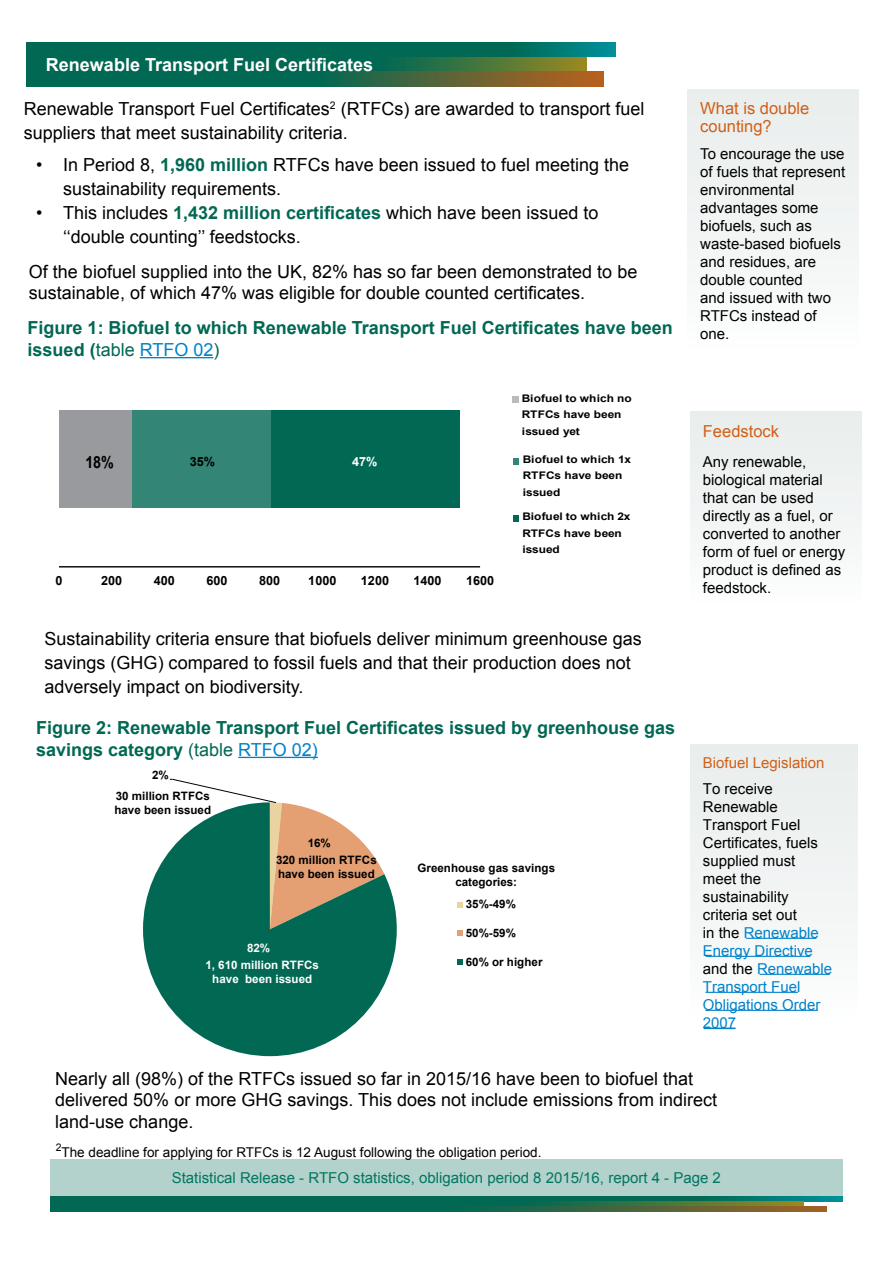
<style>
.page{position:relative;width:893px;height:1263px;background:#fff}
.page>*{position:absolute;margin:0;border:0;box-sizing:border-box;transform-origin:0 0}
.Paragraph_Style_1{font:18px/24px "Arial";color:#000}
.t1{font:700 18px/21.6px "Arial";color:#006853}
.t2{font:700 18px "Arial";color:#fff}
.t3{font:700 16.65px "Arial";color:#000;scale:.86 1}
.Contents{font:16.5px/18px "Arial";color:#d25f15}
.Contents-2{font:15px/18px "Arial";color:#000}
.Paragraph_Style_1-2{font:15px/18px "Arial";color:#000}
.t4{font:15px "Arial";color:#007662}
.t5{font:15px "Arial";color:#d25f15}
.t6{font:13.5px "Arial";color:#000}
.t7{font:700 12.6px "Arial";color:#000}
.t8{font:700 12.6px "Arial";color:#fff}
.t9{font:700 11.55px/14px "Arial";color:#000}
.t10{font:700 11.55px/14px "Arial";color:#fff;text-align:center}
.t11{font:700 10.5px/16.5px "Arial";color:#000;scale:1.13 1}
.s1{font-weight:700;color:#006853}
.s2{font-weight:400}
.s3{font-weight:400;color:#0082ca}
.s4{color:#0082ca}
</style>
<div class="page">
<div style="left:50px;top:1160px;width:792px;height:36px;background:#b3d2cb"></div>
<svg style="left:50px;top:1196px;width:792px;height:5px;background:#006b59"></svg>
<svg style="left:50px;top:1201px;width:753px;height:5px;background:#1b6d4a"></svg>
<svg style="left:50px;top:1206px;width:777px;height:6px;background:#256647"></svg>
<svg style="left:27px;top:57px;width:559px;height:15px;background:#1c6d49"></svg>
<svg style="left:27px;top:43px;width:588px;height:14px;background:#006b59"></svg>
<svg style="left:27px;top:72px;width:577px;height:14px;background:#306544"></svg>
<div style="left:687px;top:89px;width:172px;height:266px;background:#f1f4f4"></div>
<div style="left:690px;top:412px;width:171px;height:195px;background:#f1f4f4"></div>
<div style="left:59px;top:410px;width:73px;height:97px;background:#989a9d"></div>
<div style="left:132px;top:410px;width:139px;height:97px;background:#338675"></div>
<div style="left:271px;top:410px;width:189px;height:97px;background:#006853"></div>
<hr style="left:59px;top:566px;width:421px;height:1px;background:#000">
<div style="left:512px;top:396px;width:7px;height:7px;background:#bbbbbd"></div>
<svg style="left:513px;top:458px;width:6px;height:6px"></svg>
<div style="left:513px;top:515px;width:6px;height:7px;background:#006853"></div>
<div style="left:690px;top:744px;width:167px;height:279px;background:#f1f4f4"></div>
<svg style="left:143px;top:851px;width:254px;height:205px;fill:#006853"></svg>
<svg style="left:170px;top:779px;width:214px;height:150px"></svg>
<svg style="left:457px;top:902px;width:6px;height:6px"></svg>
<svg style="left:457px;top:930px;width:6px;height:6px"></svg>
<svg style="left:457px;top:959px;width:6px;height:6px"></svg>
<hr style="left:704px;top:1028px;width:31px;height:1px;background:#0082ca">
<hr style="left:705px;top:1010px;width:113px;height:1px;background:#0082ca">
<hr style="left:705px;top:992px;width:93px;height:1px;background:#0082ca">
<hr style="left:759px;top:974px;width:71px;height:1px;background:#0082ca">
<hr style="left:705px;top:956px;width:105px;height:1px;background:#0082ca">
<hr style="left:746px;top:938px;width:70px;height:1px;background:#0082ca">
<hr style="left:238px;top:757px;width:80px;height:1px;background:#0082ca">
<hr style="left:140px;top:357px;width:73px;height:1px;background:#0082ca">
<p class="t2" style="left:46px;top:53px;width:329px">Renewable Transport Fuel Certificates</p>
<p class="Paragraph_Style_1" style="left:24px;top:97px;width:622px">Renewable Transport Fuel Certificates<sup>2</sup> (RTFCs) are awarded to transport fuel suppliers that meet sustainability criteria.</p>
<p class="Paragraph_Style_1" style="left:63px;top:153px;width:567px;text-indent:-27px">• In Period 8, <span class="s1">1,960 million</span> RTFCs have been issued to fuel meeting the sustainability requirements.</p>
<p class="Paragraph_Style_1" style="left:63px;top:201px;width:537px;text-indent:-27px">• This includes <span class="s1">1,432 million certificates</span> which have been issued to ‘‘double counting’’ feedstocks.</p>
<p class="Paragraph_Style_1" style="left:29px;top:261px;width:610px;line-height:21px">Of the biofuel supplied into the UK, 82% has so far been demonstrated to be sustainable, of which 47% was eligible for double counted certificates.</p>
<p class="t1" style="left:28px;top:318px;width:647px">Figure 1: Biofuel to which Renewable Transport Fuel Certificates have been issued (<span class="s2">table</span> <span class="s3">RTFO 02</span><span class="s2">)</span></p>
<p class="t3" style="left:85px;top:451px;width:35px">18%</p>
<p class="t7" style="left:190px;top:453px;width:27px">35%</p>
<p class="t8" style="left:352px;top:453px;width:27px">47%</p>
<p class="t7" style="left:56px;top:572px;width:9px">0</p>
<p class="t7" style="left:101px;top:572px;width:23px">200</p>
<p class="t7" style="left:154px;top:572px;width:23px">400</p>
<p class="t7" style="left:207px;top:572px;width:23px">600</p>
<p class="t7" style="left:259px;top:572px;width:23px">800</p>
<p class="t7" style="left:308px;top:572px;width:30px">1000</p>
<p class="t7" style="left:361px;top:572px;width:30px">1200</p>
<p class="t7" style="left:414px;top:572px;width:30px">1400</p>
<p class="t7" style="left:466px;top:572px;width:30px">1600</p>
<p class="t11" style="left:522px;top:390px;width:99px">Biofuel to which no<br>RTFCs have been issued yet</p>
<p class="t11" style="left:523px;top:451px;width:97px">Biofuel to which 1x<br>RTFCs have been issued</p>
<p class="t11" style="left:522px;top:509px;width:97px">Biofuel to which 2x<br>RTFCs have been issued</p>
<p class="Paragraph_Style_1" style="left:45px;top:626px;width:599px">Sustainability criteria ensure that biofuels deliver minimum greenhouse gas savings (GHG) compared to fossil fuels and that their production does not adversely impact on biodiversity.</p>
<p class="t1" style="left:36px;top:717px;width:641px">Figure 2: Renewable Transport Fuel Certificates issued by greenhouse gas savings category <span class="s2">(table</span> <span class="s3">RTFO 02)</span></p>
<p class="t9" style="left:152px;top:768px;width:18px">2%</p>
<p class="t9" style="left:114px;top:789px;width:98px">30 million RTFCs have been issued</p>
<p class="t9" style="left:308px;top:837px;width:25px">16%</p>
<p class="t9" style="left:276px;top:853px;width:102px">320 million RTFCs have been issued</p>
<p class="t10" style="left:247px;top:941px;width:25px">82%</p>
<p class="t10" style="left:205px;top:959px;width:115px">1, 610 million RTFCs have been issued</p>
<p class="t9" style="left:418px;top:862px;width:139px;line-height:13.4px;text-align:center">Greenhouse gas savings categories:</p>
<p class="t9" style="left:466px;top:898px;width:52px">35%-49%</p>
<p class="t9" style="left:466px;top:926px;width:52px">50%-59%</p>
<p class="t9" style="left:466px;top:955px;width:78px">60% or higher</p>
<p class="Contents" style="left:700px;top:99px;width:111px">What is double counting?</p>
<p class="Contents-2" style="left:700px;top:144px;width:147px">To encourage the use of fuels that represent environmental advantages some biofuels, such as waste-based biofuels and residues, are double counted<br>and issued with two<br>RTFCs instead of one.</p>
<p class="Contents" style="left:703px;top:422px;width:78px">Feedstock</p>
<p class="Paragraph_Style_1-2" style="left:703px;top:453px;width:144px">Any renewable, biological material that can be used directly as a fuel, or converted to another form of fuel or energy product is defined as feedstock.</p>
<p class="t5" style="left:703px;top:753px;width:123px">Biofuel Legislation</p>
<p class="Contents-2" style="left:703px;top:780px;width:131px">To receive<br>Renewable<br>Transport Fuel<br>Certificates, fuels supplied must meet the sustainability criteria set out<br>in the <span class="s4">Renewable<br>Energy Directive </span>and the <span class="s4">Renewable<br>Transport Fuel<br>Obligations Order<br>2007</span></p>
<p class="Paragraph_Style_1" style="left:55px;top:1068px;width:663px;line-height:21.6px">Nearly all (98%) of the RTFCs issued so far in 2015/16 have been to biofuel that delivered 50% or more GHG savings. This does not include emissions from indirect land-use change.</p>
<p class="t6" style="left:56px;top:1144px;width:487px"><sup>2</sup>The deadline for applying for RTFCs is 12 August following the obligation period.</p>
<p class="t4" style="left:172px;top:1168px;width:551px">Statistical Release - RTFO statistics, obligation period 8 2015/16, report 4 - Page 2</p>
</div>
